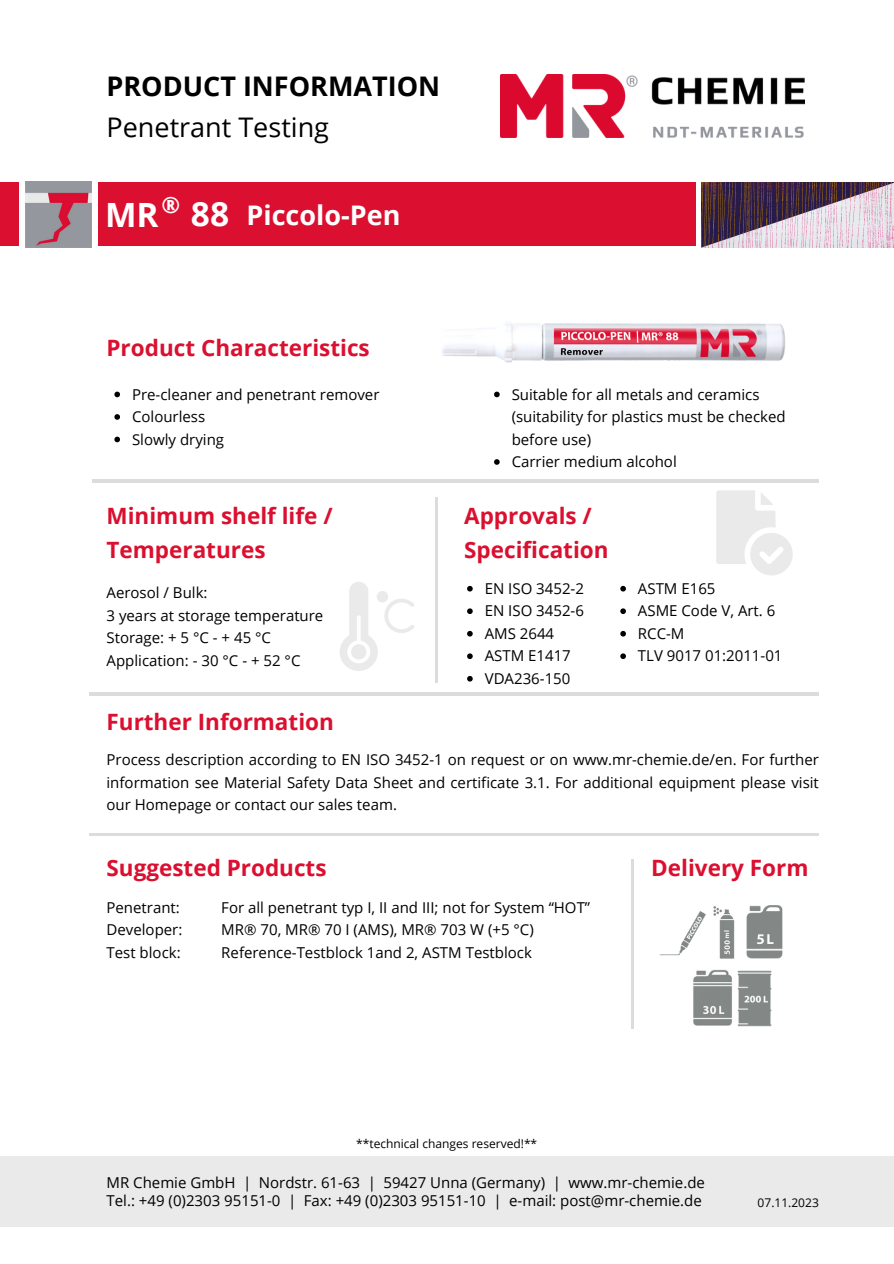
<style>
.page{position:relative;width:894px;height:1264px;background:#fff}
.page>*{position:absolute;margin:0;border:0;box-sizing:border-box;transform-origin:0 0}
.t1{font:700 33.45px "Open Sans";color:#fefefe}
.t2{font:700 33.45px "Open Sans";color:#fff}
.t3{font:700 27px "Open Sans";color:#000}
.t4{font:27px "Open Sans";color:#000}
.t5{font:700 27px "Open Sans";color:#fefefe}
.t6{font:700 22.5px/33.8px "Open Sans";color:#db0f2f}
.t7{font:700 22.5px "Open Sans";color:#fff}
.t8{font:15px/22.5px "Open Sans";color:#000;text-align:justify}
.t9{font:12px "Open Sans";color:#000}
</style>
<div class="page">
<hr style="left:89px;top:693px;width:729px;height:2px;background:#94959d">
<hr style="left:92px;top:479px;width:726px;height:3px;background:#94959d">
<hr style="left:89px;top:833px;width:729px;height:2px;background:#94959d">
<hr style="left:435px;top:497px;width:3px;height:186px;background:#94959d">
<img style="left:501px;top:74px;width:303px;height:63px">
<div style="left:98px;top:182px;width:597px;height:64px;background:#db0f2f"></div>
<div style="left:0;top:1156px;width:893px;height:71px;background:#e9eae9"></div>
<hr style="left:630px;top:859px;width:3px;height:169px;background:#94959d">
<img style="left:659px;top:911px;width:47px;height:45px">
<img style="left:746px;top:905px;width:37px;height:54px">
<img style="left:737px;top:970px;width:35px;height:57px">
<img style="left:693px;top:969px;width:39px;height:57px">
<svg style="left:716px;top:490px;width:76px;height:85px"></svg>
<div style="left:376px;top:591px;width:12px;height:11px;background:#e9eae9;border-radius:50%"></div>
<svg style="left:384px;top:599px;width:30px;height:34px"></svg>
<svg style="left:340px;top:582px;width:38px;height:88px"></svg>
<img style="left:713px;top:906px;width:22px;height:52px">
<img style="left:701px;top:182px;width:191px;height:65px">
<img style="left:25px;top:181px;width:67px;height:66px">
<div style="left:0;top:182px;width:19px;height:64px;background:#db0f2f"></div>
<svg style="left:467px;top:586px;width:5px;height:5px"></svg>
<svg style="left:467px;top:608px;width:5px;height:6px"></svg>
<svg style="left:467px;top:631px;width:5px;height:5px"></svg>
<svg style="left:467px;top:653px;width:5px;height:6px"></svg>
<svg style="left:467px;top:676px;width:5px;height:5px"></svg>
<svg style="left:114px;top:391px;width:6px;height:6px"></svg>
<svg style="left:114px;top:414px;width:6px;height:6px"></svg>
<svg style="left:114px;top:436px;width:6px;height:6px"></svg>
<svg style="left:620px;top:586px;width:5px;height:5px"></svg>
<svg style="left:620px;top:608px;width:5px;height:6px"></svg>
<svg style="left:620px;top:631px;width:5px;height:5px"></svg>
<svg style="left:620px;top:653px;width:5px;height:6px"></svg>
<img style="left:441px;top:323px;width:345px;height:40px">
<svg style="left:494px;top:391px;width:5px;height:6px"></svg>
<svg style="left:494px;top:459px;width:5px;height:6px"></svg>
<p class="t3" style="left:106px;top:67px;width:335px">PRODUCT INFORMATION</p>
<p class="t4" style="left:106px;top:108px;width:224px">Penetrant Testing</p>
<p class="t1" style="left:105px;top:191px;width:55px">MR</p>
<p class="t7" style="left:161px;top:189px;width:20px">®</p>
<p class="t5" style="left:246px;top:196px;width:155px">Piccolo-Pen</p>
<p class="t2" style="left:191px;top:191px;width:40px">88</p>
<p class="t6" style="left:106px;top:331px;width:265px">Product Characteristics</p>
<p class="t8" style="left:132px;top:382px;width:249px">Pre-cleaner and penetrant remover</p>
<p class="t8" style="left:132px;top:405px;width:75px">Colourless</p>
<p class="t8" style="left:132px;top:427px;width:94px">Slowly drying</p>
<p class="t6" style="left:106px;top:498px;width:227px">Minimum shelf life /<br>Temperatures</p>
<p class="t8" style="left:106px;top:581px;width:102px">Aerosol / Bulk:</p>
<p class="t8" style="left:106px;top:603px;width:218px">3 years at storage temperature</p>
<p class="t8" style="left:106px;top:626px;width:166px">Storage: + 5 °C - + 45 °C</p>
<p class="t8" style="left:106px;top:648px;width:195px">Application: - 30 °C - + 52 °C</p>
<p class="t6" style="left:106px;top:704px;width:229px">Further Information</p>
<p class="t8" style="left:511px;top:382px;width:275px;text-align:left">Suitable for all metals and ceramics (suitability for plastics must be checked before use)</p>
<p class="t8" style="left:511px;top:450px;width:167px">Carrier medium alcohol</p>
<p class="t6" style="left:464px;top:498px;width:146px">Approvals /<br>Specification</p>
<p class="t8" style="left:484px;top:576px;width:101px">EN ISO 3452-2</p>
<p class="t8" style="left:484px;top:599px;width:101px">EN ISO 3452-6</p>
<p class="t8" style="left:484px;top:621px;width:71px">AMS 2644</p>
<p class="t8" style="left:484px;top:644px;width:88px">ASTM E1417</p>
<p class="t8" style="left:484px;top:666px;width:87px">VDA236-150</p>
<p class="t8" style="left:637px;top:576px;width:79px">ASTM E165</p>
<p class="t8" style="left:637px;top:599px;width:139px">ASME Code V, Art. 6</p>
<p class="t8" style="left:637px;top:621px;width:48px">RCC-M</p>
<p class="t8" style="left:637px;top:644px;width:146px">TLV 9017 01:2011-01</p>
<p class="t8" style="left:106px;top:748px;width:713px">Process description according to EN ISO 3452-1 on request or on www.mr-chemie.de/en. For further information see Material Safety Data Sheet and certificate 3.1. For additional equipment please visit our Homepage or contact our sales team.</p>
<p class="t6" style="left:106px;top:850px;width:221px">Suggested Products</p>
<p class="t8" style="left:106px;top:895px;width:75px">Penetrant:</p>
<p class="t8" style="left:106px;top:918px;width:77px">Developer:</p>
<p class="t8" style="left:106px;top:940px;width:76px">Test block:</p>
<p class="t8" style="left:221px;top:895px;width:370px">For all penetrant typ I, II and III; not for System “HOT”</p>
<p class="t8" style="left:221px;top:918px;width:314px">MR® 70, MR® 70 I (AMS), MR® 703 W (+5 °C)</p>
<p class="t8" style="left:221px;top:940px;width:312px">Reference-Testblock 1and 2, ASTM Testblock</p>
<p class="t6" style="left:651px;top:850px;width:159px">Delivery Form</p>
<p class="t9" style="left:356px;top:1134px;width:182px">**technical changes reserved!**</p>
<p class="t8" style="left:106px;top:1171px;width:599px">MR Chemie GmbH | Nordstr. 61-63 | 59427 Unna (Germany) | www.mr-chemie.de</p>
<p class="t8" style="left:106px;top:1189px;width:596px">Tel.: +49 (0)2303 95151-0 | Fax: +49 (0)2303 95151-10 | e-mail: post@mr-chemie.de</p>
<p class="t9" style="left:757px;top:1193px;width:63px">07.11.2023</p>
</div>
